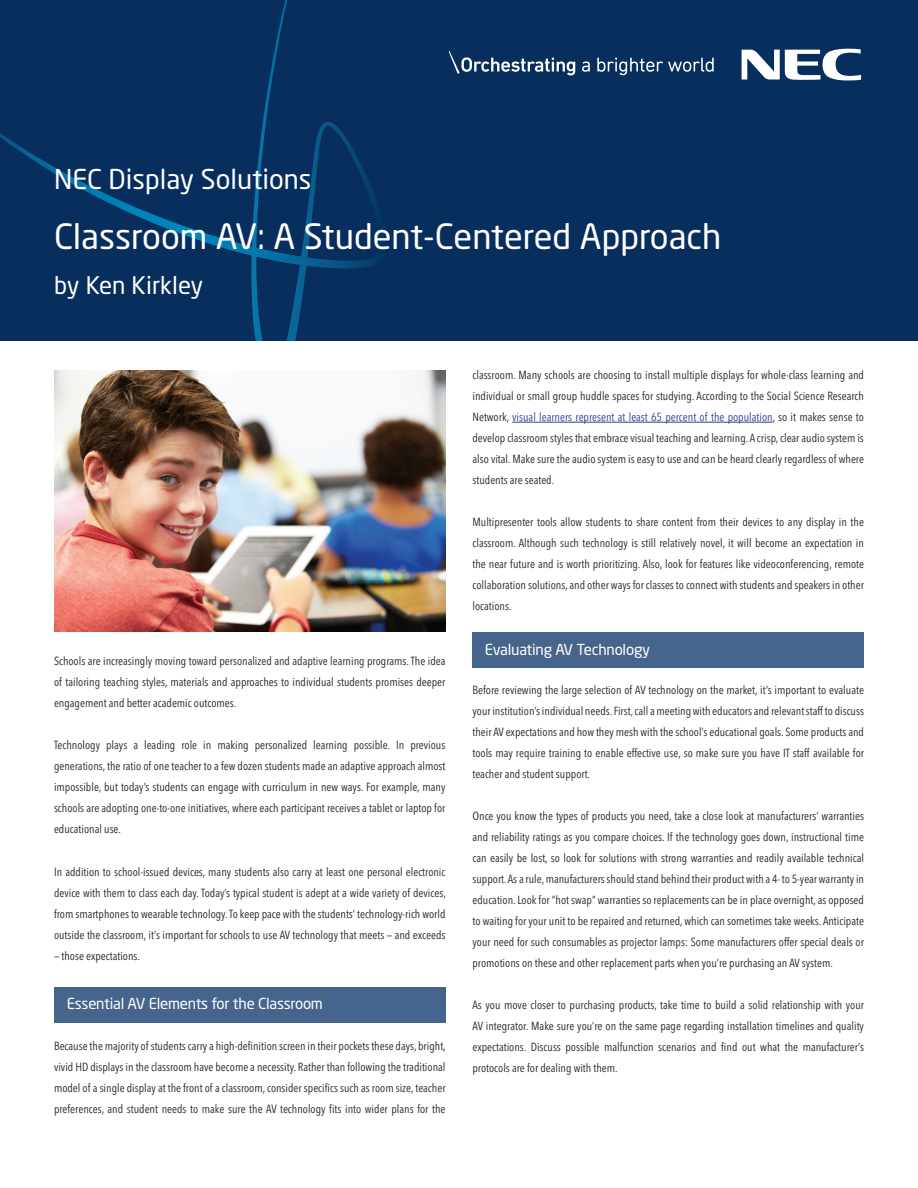
<style>
.page{position:relative;width:918px;height:1188px;background:#fff}
.page>*{position:absolute;margin:0;border:0;box-sizing:border-box;transform-origin:0 0}
.t1{font:34.5px "Neo Sans Std";color:#fff}
.t2{font:27px "Neo Sans Std";color:#fff}
.t3{font:24px "Neo Sans Std";color:#fff}
.t4{font:15px "Neo Sans Std";letter-spacing:-.015em;color:#fff}
.t5{font:condensed 11.7px/21px "Avenir Next LT Pro";color:#231f20;text-align:justify}
.s1{color:#253f8e}
</style>
<div class="page">
<div style="left:0;top:0;width:918px;height:343px;background:#082e5e"></div>
<svg style="left:0;top:0;width:376px;height:341px"></svg>
<svg style="left:742px;top:48px;width:119px;height:33px"></svg>
<svg style="left:582px;top:61px;width:8px;height:11px"></svg>
<svg style="left:597px;top:58px;width:117px;height:17px"></svg>
<svg style="left:449px;top:51px;width:126px;height:24px"></svg>
<div style="left:0;top:341px;width:918px;height:15px;background:#fff"></div>
<div style="left:54px;top:987px;width:392px;height:35px;background:#46658c"></div>
<img style="left:54px;top:370px;width:392px;height:262px">
<hr style="left:512px;top:422px;width:261px;height:1px;background:#253f8e">
<div style="left:472px;top:633px;width:392px;height:35px;background:#46658c"></div>
<h2 class="t2" style="left:54px;top:162px;width:259px">NEC Display Solutions</h2>
<h1 class="t1" style="left:54px;top:215px;width:669px">Classroom AV: A Student-Centered Approach</h1>
<h3 class="t3" style="left:54px;top:270px;width:151px">by Ken Kirkley</h3>
<p class="t5" style="left:54px;top:651px;width:393px">Schools are increasingly moving toward personalized and adaptive learning programs. The idea of tailoring teaching styles, materials and approaches to individual students promises deeper engagement and better academic outcomes.</p>
<p class="t5" style="left:54px;top:735px;width:393px">Technology plays a leading role in making personalized learning possible. In previous generations, the ratio of one teacher to a few dozen students made an adaptive approach almost impossible, but today’s students can engage with curriculum in new ways. For example, many schools are adopting one-to-one initiatives, where each participant receives a tablet or laptop for educational use.</p>
<p class="t5" style="left:54px;top:861px;width:393px">In addition to school-issued devices, many students also carry at least one personal electronic device with them to class each day. Today’s typical student is adept at a wide variety of devices, from smartphones to wearable technology. To keep pace with the students’ technology-rich world outside the classroom, it’s important for schools to use AV technology that meets — and exceeds</p>
<p class="t5" style="left:54px;top:945px;width:88px">— those expectations.</p>
<p class="t4" style="left:67px;top:995px;width:258px">Essential AV Elements for the Classroom</p>
<p class="t5" style="left:54px;top:1035px;width:393px">Because the majority of students carry a high-definition screen in their pockets these days, bright, vivid HD displays in the classroom have become a necessity. Rather than following the traditional model of a single display at the front of a classroom, consider specifics such as room size, teacher preferences, and student needs to make sure the AV technology fits into wider plans for the</p>
<p class="t5" style="left:472px;top:364px;width:393px">classroom. Many schools are choosing to install multiple displays for whole-class learning and individual or small group huddle spaces for studying. According to the Social Science Research Network, <span class="s1">visual learners represent at least 65 percent of the population</span>, so it makes sense to develop classroom styles that embrace visual teaching and learning. A crisp, clear audio system is also vital. Make sure the audio system is easy to use and can be heard clearly regardless of where students are seated.</p>
<p class="t5" style="left:472px;top:511px;width:393px">Multipresenter tools allow students to share content from their devices to any display in the classroom. Although such technology is still relatively novel, it will become an expectation in the near future and is worth prioritizing. Also, look for features like videoconferencing, remote collaboration solutions, and other ways for classes to connect with students and speakers in other locations.</p>
<p class="t4" style="left:485px;top:640px;width:167px">Evaluating AV Technology</p>
<p class="t5" style="left:472px;top:679px;width:393px">Before reviewing the large selection of AV technology on the market, it’s important to evaluate your institution’s individual needs. First, call a meeting with educators and relevant staff to discuss their AV expectations and how they mesh with the school’s educational goals. Some products and tools may require training to enable effective use, so make sure you have IT staff available for teacher and student support.</p>
<p class="t5" style="left:472px;top:805px;width:393px">Once you know the types of products you need, take a close look at manufacturers’ warranties and reliability ratings as you compare choices. If the technology goes down, instructional time can easily be lost, so look for solutions with strong warranties and readily available technical support. As a rule, manufacturers should stand behind their product with a 4- to 5-year warranty in education. Look for “hot swap” warranties so replacements can be in place overnight, as opposed to waiting for your unit to be repaired and returned, which can sometimes take weeks. Anticipate your need for such consumables as projector lamps: Some manufacturers offer special deals or promotions on these and other replacement parts when you’re purchasing an AV system.</p>
<p class="t5" style="left:472px;top:994px;width:393px">As you move closer to purchasing products, take time to build a solid relationship with your AV integrator. Make sure you’re on the same page regarding installation timelines and quality expectations. Discuss possible malfunction scenarios and find out what the manufacturer’s protocols are for dealing with them.</p>
</div>
